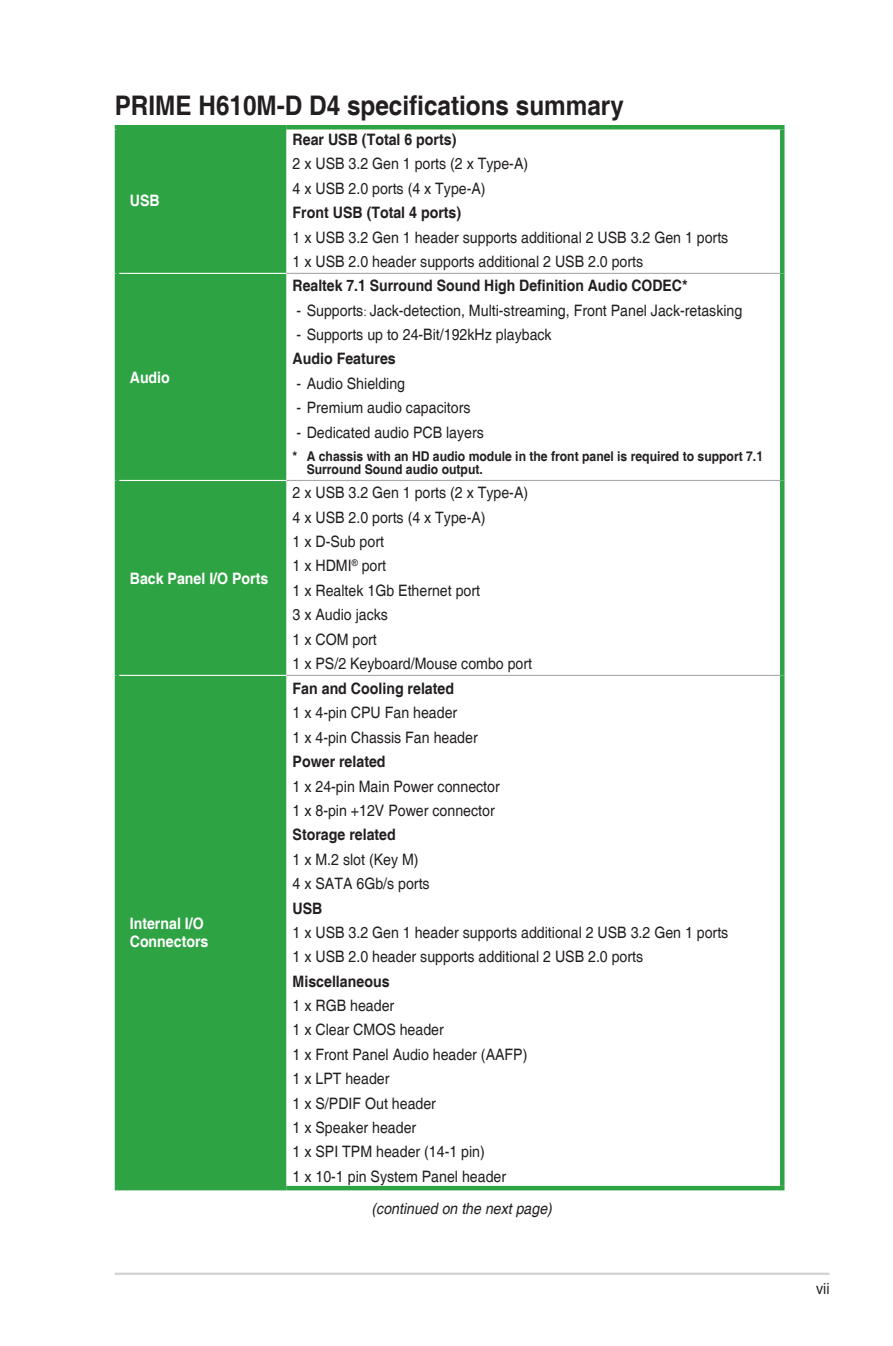
<style>
.page{position:relative;width:893px;height:1346px;background:#fff}
.page>*{position:absolute;margin:0;border:0;box-sizing:border-box;transform-origin:0 0}
.t1{font:700 27px "Helvetica";color:#231f20;scale:.9 1}
.t2{font:15.75px/24.3px "Helvetica";color:#231f20;scale:.9 1}
.t3{font:700 15.75px "Helvetica";color:#231f20;scale:.9 1}
.t4{font:700 15.75px "Helvetica";color:#231f20;scale:.89 1}
.t5{font:700 15.75px/18px "Helvetica";color:#fff;scale:.9 1}
.t6{font:italic 15.75px "Helvetica";color:#231f20;scale:.9 1}
.t7{font:700 13.5px/13.5px "Helvetica";color:#231f20;scale:.9 1}
.s1{font-family:"Adobe Song Std";font-weight:300}
</style>
<div class="page">
<hr style="left:115px;top:1272px;width:714px;height:3px;background:#d1d2d4">
<div style="left:119px;top:129px;width:167px;height:1057px;background:#2da343"></div>
<hr style="left:286px;top:125px;width:498px;height:4px;background:#2da343">
<hr style="left:780px;top:129px;width:4px;height:144px;background:#2da343">
<hr style="left:780px;top:273px;width:4px;height:207px;background:#2da343">
<hr style="left:780px;top:480px;width:4px;height:195px;background:#2da343">
<hr style="left:780px;top:675px;width:4px;height:511px;background:#2da343">
<hr style="left:286px;top:1186px;width:498px;height:4px;background:#2da343">
<hr style="left:286px;top:273px;width:494px;height:1px;background:#a8a9ad">
<hr style="left:286px;top:480px;width:494px;height:1px;background:#a8a9ad">
<hr style="left:286px;top:675px;width:494px;height:1px;background:#a8a9ad">
<hr style="left:115px;top:125px;width:171px;height:4px;background:#2da343">
<hr style="left:115px;top:129px;width:4px;height:144px;background:#2da343">
<hr style="left:115px;top:273px;width:4px;height:207px;background:#2da343">
<hr style="left:115px;top:480px;width:4px;height:195px;background:#2da343">
<hr style="left:115px;top:675px;width:4px;height:511px;background:#2da343">
<hr style="left:115px;top:1186px;width:171px;height:4px;background:#2da343">
<hr style="left:119px;top:273px;width:167px;height:1px;background:#fff">
<hr style="left:119px;top:480px;width:167px;height:1px;background:#fff">
<hr style="left:119px;top:675px;width:167px;height:1px;background:#fff">
<h1 class="t1" style="left:115px;top:89px;width:567px">PRIME H610M-D D4 specifications summary</h1>
<p class="t5" style="left:130px;top:192px;width:35px">USB</p>
<p class="t5" style="left:130px;top:369px;width:46px">Audio</p>
<p class="t5" style="left:130px;top:570px;width:156px">Back Panel I/O Ports</p>
<p class="t5" style="left:130px;top:915px;width:89px">Internal I/O<br>Connectors</p>
<p class="t3" style="left:293px;top:130px;width:184px">Rear USB (Total 6 ports)</p>
<p class="t2" style="left:293px;top:152px;width:263px">2 x USB 3.2 Gen 1 ports (2 x Type-A)<br>4 x USB 2.0 ports (4 x Type-A)</p>
<p class="t3" style="left:293px;top:203px;width:189px">Front USB (Total 4 ports)</p>
<p class="t2" style="left:293px;top:225px;width:486px">1 x USB 3.2 Gen 1 header supports additional 2 USB 3.2 Gen 1 ports<br>1 x USB 2.0 header supports additional 2 USB 2.0 ports</p>
<p class="t4" style="left:293px;top:276px;width:445px">Realtek 7.1 Surround Sound High Definition Audio CODEC*</p>
<p class="t2" style="left:297px;top:298px;width:497px">- Supports<span class="s1">:</span> Jack-detection, Multi-streaming, Front Panel Jack-retasking</p>
<p class="t2" style="left:297px;top:323px;width:285px">- Supports up to 24-Bit/192kHz playback</p>
<p class="t3" style="left:293px;top:349px;width:116px">Audio Features</p>
<p class="t2" style="left:297px;top:372px;width:122px">- Audio Shielding</p>
<p class="t2" style="left:297px;top:396px;width:195px">- Premium audio capacitors</p>
<p class="t2" style="left:297px;top:420px;width:210px">- Dedicated audio PCB layers</p>
<p class="t7" style="left:307px;top:450px;width:509px;text-indent:-14px">* A chassis with an HD audio module in the front panel is required to support 7.1<br>Surround Sound audio output.</p>
<p class="t2" style="left:293px;top:481px;width:268px">2 x USB 3.2 Gen 1 ports (2 x Type-A)<br>4 x USB 2.0 ports (4 x Type-A)<br>1 x D-Sub port<br>1 x HDMI<sup>®</sup> port<br>1 x Realtek 1Gb Ethernet port<br>3 x Audio jacks<br>1 x COM port<br>1 x PS/2 Keyboard/Mouse combo port</p>
<p class="t3" style="left:293px;top:679px;width:181px">Fan and Cooling related</p>
<p class="t2" style="left:293px;top:701px;width:207px">1 x 4-pin CPU Fan header<br>1 x 4-pin Chassis Fan header</p>
<p class="t3" style="left:293px;top:752px;width:105px">Power related</p>
<p class="t2" style="left:293px;top:774px;width:232px">1 x 24-pin Main Power connector<br>1 x 8-pin +12V Power connector</p>
<p class="t3" style="left:293px;top:825px;width:116px">Storage related</p>
<p class="t2" style="left:293px;top:848px;width:154px">1 x M.2 slot (Key M)<br>4 x SATA 6Gb/s ports</p>
<p class="t3" style="left:293px;top:898px;width:35px">USB</p>
<p class="t2" style="left:293px;top:921px;width:486px">1 x USB 3.2 Gen 1 header supports additional 2 USB 3.2 Gen 1 ports<br>1 x USB 2.0 header supports additional 2 USB 2.0 ports</p>
<p class="t3" style="left:293px;top:971px;width:109px">Miscellaneous</p>
<p class="t2" style="left:293px;top:994px;width:262px">1 x RGB header<br>1 x Clear CMOS header<br>1 x Front Panel Audio header (AAFP)<br>1 x LPT header<br>1 x S/PDIF Out header<br>1 x Speaker header<br>1 x SPI TPM header (14-1 pin)<br>1 x 10-1 pin System Panel header</p>
<p class="t6" style="left:372px;top:1199px;width:206px">(continued on the nextpage)</p>
<p class="t2" style="left:816px;top:1277px;width:16px">vii</p>
</div>
